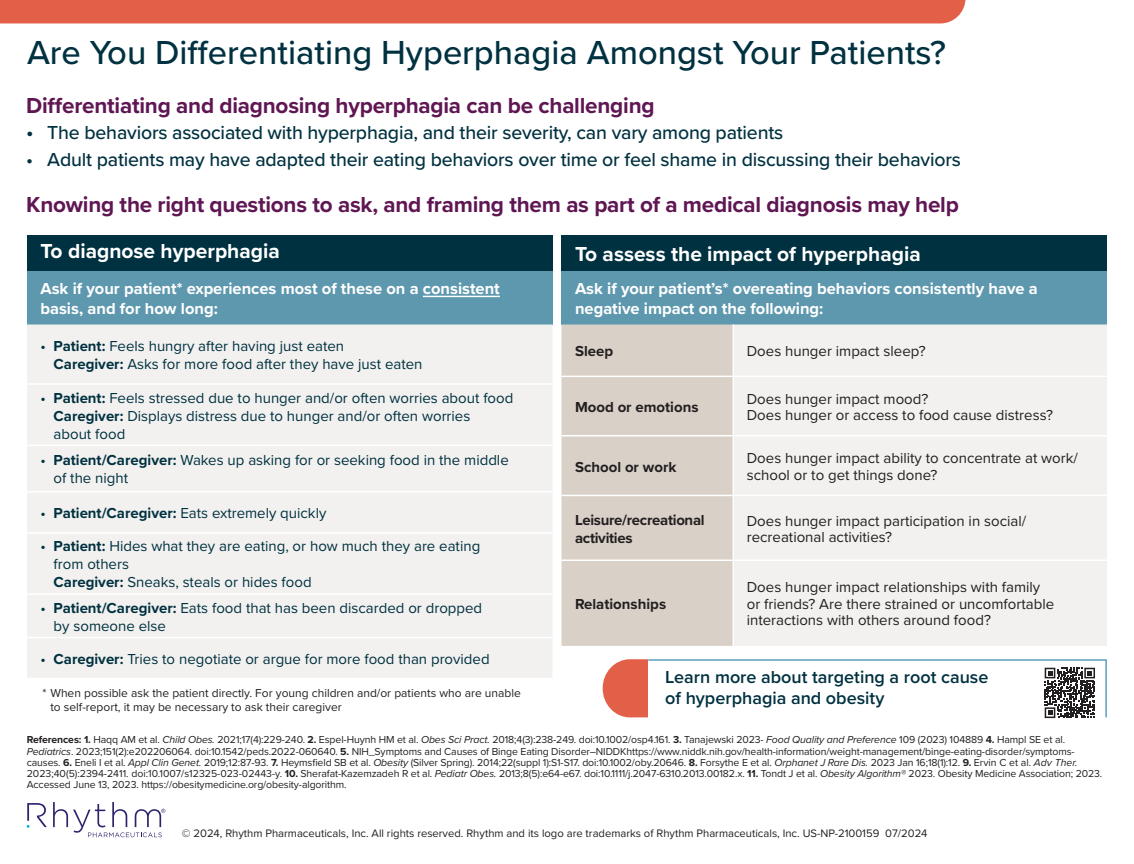
<style>
.page{position:relative;width:1134px;height:864px;background:#fff}
.page>*{position:absolute;margin:0;border:0;box-sizing:border-box;transform-origin:0 0}
.t1{font:500 34.5px "Proxima Nova";color:#003140}
.t2{font:700 22.5px "Proxima Nova";letter-spacing:-.01em;color:#5f1653}
.t3{font:700 21px "Proxima Nova";color:#fff}
.t4{font:500 19.5px "Proxima Nova";letter-spacing:-.01em;color:#003140}
.t5{font:600 18px/21.6px "Proxima Nova";color:#003140}
.t6{font:700 16.5px/19.8px "Proxima Nova";color:#fff}
.t7{font:15px/18px "Proxima Nova";color:#003140}
.t8{font:15px/16.5px "Proxima Nova";color:#231f20}
.t9{font:700 15px "Proxima Nova";color:#231f20}
.t10{font:700 15px/18px "Proxima Nova";letter-spacing:-.02em;color:#231f20}
.t11{font:12px/13.5px "Proxima Nova";color:#231f20}
.t12{font:11.25px "Proxima Nova";color:#231f20}
.t13{font:10.5px/11.2px "Proxima Nova";letter-spacing:-.01em;color:#231f20}
.s1{font-size:21px}
.s2{font-weight:500}
.s3{font-weight:700}
.s4{font-style:italic}
</style>
<div class="page">
<svg style="left:27px;top:803px;width:20px;height:25px"></svg>
<svg style="left:53px;top:802px;width:112px;height:35px"></svg>
<div style="left:0;top:0;width:966px;height:23px;background:#e36048"></div>
<div style="left:562px;top:235px;width:545px;height:36px;background:#003140"></div>
<div style="left:562px;top:271px;width:545px;height:54px;background:#5e98ae"></div>
<div style="left:562px;top:325px;width:171px;height:321px;background:#d9d0c8"></div>
<div style="left:734px;top:325px;width:373px;height:321px;background:#f2f1ef"></div>
<hr style="left:733px;top:376px;width:374px;height:1px;background:#fff">
<hr style="left:733px;top:435px;width:374px;height:1px;background:#fff">
<hr style="left:733px;top:495px;width:374px;height:1px;background:#fff">
<hr style="left:733px;top:560px;width:374px;height:1px;background:#fff">
<hr style="left:562px;top:376px;width:171px;height:1px;background:#fff">
<hr style="left:562px;top:435px;width:171px;height:1px;background:#fff">
<hr style="left:562px;top:495px;width:171px;height:1px;background:#fff">
<hr style="left:562px;top:560px;width:171px;height:1px;background:#fff">
<div style="left:27px;top:235px;width:525px;height:36px;background:#003140"></div>
<div style="left:27px;top:271px;width:525px;height:54px;background:#5e98ae"></div>
<div style="left:27px;top:325px;width:525px;height:353px;background:#f2f1ef"></div>
<hr style="left:27px;top:383px;width:525px;height:2px;background:#fff">
<hr style="left:27px;top:445px;width:525px;height:1px;background:#fff">
<hr style="left:27px;top:491px;width:525px;height:2px;background:#fff">
<hr style="left:27px;top:532px;width:525px;height:2px;background:#fff">
<hr style="left:27px;top:593px;width:525px;height:2px;background:#fff">
<hr style="left:27px;top:637px;width:525px;height:1px;background:#fff">
<hr style="left:423px;top:296px;width:77px;height:1px;background:#fff">
<svg style="left:603px;top:659px;width:504px;height:60px"></svg>
<h1 class="t1" style="left:27px;top:27px;width:921px">Are You Differentiating Hyperphagia Amongst Your Patients?</h1>
<h2 class="t2" style="left:26px;top:89px;width:630px">Differentiating and diagnosing hyperphagia can be challenging</h2>
<h3 class="t4" style="left:26px;top:118px;width:759px"><span class="s1">•</span> The behaviors associated with hyperphagia, and their severity, can vary among patients</h3>
<h3 class="t4" style="left:26px;top:145px;width:936px">• Adult patients may have adapted their eating behaviors over time or feel shame in discussing their behaviors</h3>
<h2 class="t2" style="left:26px;top:188px;width:934px">Knowing the right questions to ask, and framing them as part of a medical diagnosis may help</h2>
<h3 class="t3" style="left:40px;top:236px;width:241px">To diagnose hyperphagia</h3>
<h3 class="t6" style="left:40px;top:278px;width:461px">Ask if your patient* experiences most of these on a consistent basis, and for how long:</h3>
<h3 class="t7" style="left:54px;top:337px;width:370px;text-indent:-13px"><span class="s2">•</span> <span class="s3">Patient:</span> Feels hungry after having just eaten<br><span class="s3">Caregiver:</span> Asks for more food after they have just eaten</h3>
<h3 class="t7" style="left:54px;top:388px;width:461px;text-indent:-13px"><span class="s2">•</span> <span class="s3">Patient:</span> Feels stressed due to hunger and/or often worries about food<br><span class="s3">Caregiver:</span> Displays distress due to hunger and/or often worries<br>about food</h3>
<h3 class="t7" style="left:54px;top:451px;width:457px;text-indent:-13px"><span class="s2">•</span> <span class="s3">Patient/Caregiver:</span> Wakes up asking for or seeking food in the middle of the night</h3>
<h3 class="t7" style="left:41px;top:504px;width:287px"><span class="s2">•</span> <span class="s3">Patient/Caregiver:</span> Eats extremely quickly</h3>
<h3 class="t7" style="left:54px;top:537px;width:428px;text-indent:-13px"><span class="s2">•</span> <span class="s3">Patient:</span> Hides what they are eating, or how much they are eating from others<br><span class="s3">Caregiver:</span> Sneaks, steals or hides food</h3>
<h3 class="t7" style="left:54px;top:598px;width:430px;text-indent:-13px"><span class="s2">•</span> <span class="s3">Patient/Caregiver:</span> Eats food that has been discarded or dropped by someone else</h3>
<h3 class="t7" style="left:41px;top:649px;width:451px"><span class="s2">•</span> <span class="s3">Caregiver:</span> Tries to negotiate or argue for more food than provided</h3>
<p class="t11" style="left:50px;top:686px;width:472px;text-indent:-8px">* When possible ask the patient directly. For young children and/or patients who are unable to self-report, it may be necessary to ask their caregiver</p>
<h3 class="t3" style="left:575px;top:239px;width:347px">To assess the impact of hyperphagia</h3>
<h3 class="t6" style="left:575px;top:278px;width:464px">Ask if your patient’s* overeating behaviors consistently have a negative impact on the following:</h3>
<h3 class="t9" style="left:575px;top:340px;width:40px">Sleep</h3>
<h3 class="t8" style="left:747px;top:342px;width:180px">Does hunger impact sleep?</h3>
<h3 class="t9" style="left:575px;top:396px;width:125px">Mood or emotions</h3>
<h3 class="t8" style="left:747px;top:390px;width:308px">Does hunger impact mood?<br>Does hunger or access to food cause distress?</h3>
<h3 class="t9" style="left:575px;top:455px;width:103px">School or work</h3>
<h3 class="t8" style="left:747px;top:449px;width:333px">Does hunger impact ability to concentrate at work/ school or to get things done?</h3>
<h3 class="t10" style="left:575px;top:510px;width:131px">Leisure/recreational activities</h3>
<h3 class="t8" style="left:747px;top:512px;width:281px">Does hunger impact participation in social/ recreational activities?</h3>
<h3 class="t9" style="left:575px;top:593px;width:93px">Relationships</h3>
<h3 class="t8" style="left:747px;top:579px;width:309px">Does hunger impact relationships with family or friends? Are there strained or uncomfortable interactions with others around food?</h3>
<h3 class="t5" style="left:665px;top:665px;width:325px">Learn more about targeting a root cause of hyperphagia and obesity</h3>
<p class="t13" style="left:27px;top:734px;width:1077px"><span class="s3">References: 1.</span> Haqq AM et al. <span class="s4">Child Obes.</span> 2021;17(4):229-240. <span class="s3">2.</span> Espel-Huynh HM et al. <span class="s4">Obes Sci Pract.</span> 2018;4(3):238-249. doi:10.1002/osp4.161. <span class="s3">3.</span> Tanajewski 2023- <span class="s4">Food Quality and Preference</span> 109 (2023) 104889 <span class="s3">4.</span> Hampl SE et al.<br><span class="s4">Pediatrics</span>. 2023;151(2):e202206064. doi:10.1542/peds.2022-060640. <span class="s3">5.</span> NIH_Symptoms and Causes of Binge Eating Disorder–NIDDKhttps://www.niddk.nih.gov/health-information/weight-management/binge-eating-disorder/symptoms&shy;causes. <span class="s3">6.</span> Eneli I et al. <span class="s4">Appl Clin Genet.</span> 2019;12:87-93. <span class="s3">7.</span> Heymsfield SB et al. <span class="s4">Obesity</span> (Silver Spring). 2014;22(suppl 1):S1-S17. doi:10.1002/oby.20646. <span class="s3">8.</span> Forsythe E et al. <span class="s4">Orphanet J Rare Dis.</span> 2023 Jan 16;18(1):12. <span class="s3">9.</span> Ervin C et al. <span class="s4">Adv Ther.<br></span>2023;40(5):2394-2411. doi:10.1007/s12325-023-02443-y. <span class="s3">10.</span> Sherafat-Kazemzadeh R et al. <span class="s4">Pediatr Obes.</span> 2013;8(5):e64-e67. doi:10.1111/j.2047-6310.2013.00182.x. <span class="s3">11.</span> Tondt J et al. <span class="s4">Obesity Algorithm®</span> 2023. Obesity Medicine Association; 2023.<br>Accessed June 13, 2023. https://obesitymedicine.org/obesity-algorithm.</p>
<p class="t12" style="left:182px;top:825px;width:747px">© 2024, Rhythm Pharmaceuticals, Inc. All rights reserved. Rhythm and its logo are trademarks of Rhythm Pharmaceuticals, Inc. US-NP-2100159 07/2024</p>
</div>
